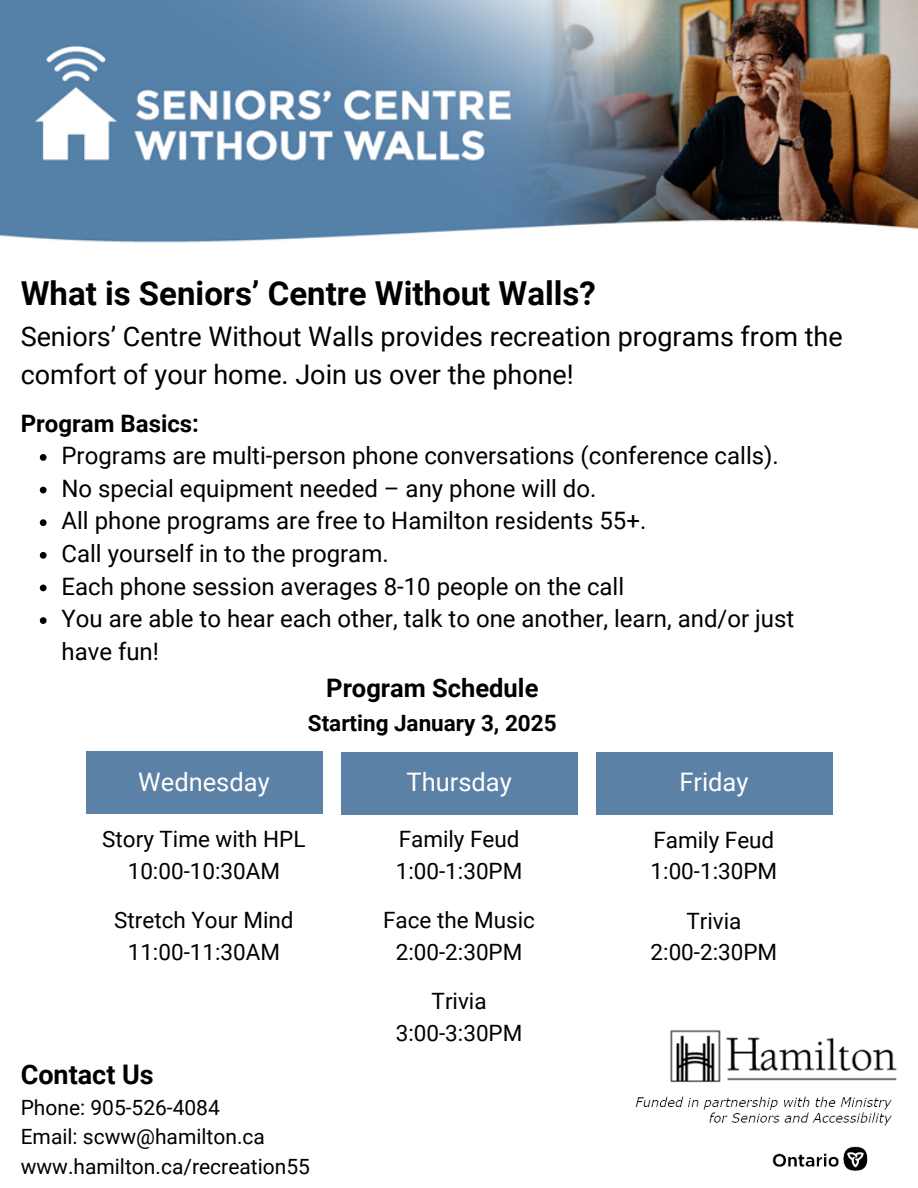
<style>
.page{position:relative;width:918px;height:1188px;background:#fff}
.page>*{position:absolute;margin:0;border:0;box-sizing:border-box;transform-origin:0 0}
.t1{font:700 33px "Roboto";color:#000}
.t2{font:27px/37.2px "Roboto";color:#000}
.t3{font:700 27px "Roboto";color:#000}
.t4{font:25.5px "Roboto";color:#fff}
.t5{font:700 25.5px "Roboto";color:#000}
.t6{font:24px/32.7px "Roboto";color:#000}
.t7{font:700 24px "Roboto";color:#000}
.t8{font:22.5px/31.5px "Roboto";color:#000;text-align:center}
.t9{font:700 22.5px "Roboto";color:#000}
.t10{font:21px "Roboto";color:#000}
</style>
<div class="page">
<img style="left:0;top:0;width:918px;height:243px">
<img style="left:670px;top:1030px;width:227px;height:53px">
<svg style="left:40px;top:454px;width:7px;height:7px"></svg>
<svg style="left:40px;top:487px;width:7px;height:6px"></svg>
<svg style="left:40px;top:519px;width:7px;height:7px"></svg>
<svg style="left:40px;top:552px;width:7px;height:7px"></svg>
<svg style="left:40px;top:585px;width:7px;height:6px"></svg>
<svg style="left:40px;top:617px;width:7px;height:7px"></svg>
<div style="left:596px;top:752px;width:236px;height:63px;background:#5b82a6"></div>
<div style="left:341px;top:752px;width:237px;height:63px;background:#5b82a6"></div>
<div style="left:86px;top:751px;width:236px;height:63px;background:#5b82a6"></div>
<img style="left:635px;top:1096px;width:257px;height:75px">
<h5 class="t1" style="left:21px;top:275px;width:577px">What is Seniors’ Centre Without Walls?</h5>
<h5 class="t2" style="left:21px;top:319px;width:824px">Seniors’ Centre Without Walls provides recreation programs from the comfort of your home. Join us over the phone!</h5>
<p class="t7" style="left:21px;top:409px;width:180px">Program Basics:</p>
<h1 class="t6" style="left:61px;top:440px;width:719px">Programs are multi-person phone conversations (conference calls).</h1>
<h3 class="t6" style="left:61px;top:472px;width:536px">No special equipment needed – any phone will do.</h3>
<h4 class="t6" style="left:61px;top:505px;width:586px">All phone programs are free to Hamilton residents 55+.</h4>
<p class="t6" style="left:61px;top:538px;width:329px">Call yourself in to the program.</p>
<p class="t6" style="left:61px;top:570px;width:564px">Each phone session averages 8-10 people on the call</p>
<p class="t6" style="left:61px;top:603px;width:734px">You are able to hear each other, talk to one another, learn, and/or just have fun!</p>
<h5 class="t5" style="left:326px;top:673px;width:214px">Program Schedule</h5>
<p class="t9" style="left:308px;top:710px;width:250px">Starting January 3, 2025</p>
<h3 class="t4" style="left:138px;top:767px;width:133px">Wednesday</h3>
<h5 class="t8" style="left:102px;top:824px;width:205px">Story Time with HPL<br>10:00-10:30AM</h5>
<h5 class="t8" style="left:114px;top:905px;width:181px">Stretch Your Mind<br>11:00-11:30AM</h5>
<h5 class="t3" style="left:21px;top:1059px;width:135px">Contact Us</h5>
<h5 class="t10" style="left:21px;top:1096px;width:201px">Phone: 905-526-4084</h5>
<p class="t10" style="left:21px;top:1125px;width:246px">Email: scww@hamilton.ca</p>
<p class="t10" style="left:21px;top:1154px;width:291px">www.hamilton.ca/recreation55</p>
<h2 class="t4" style="left:407px;top:768px;width:107px">Thursday</h2>
<h4 class="t8" style="left:396px;top:824px;width:128px;text-align:left">Family Feud<br>1:00-1:30PM</h4>
<h3 class="t8" style="left:383px;top:905px;width:153px">Face the Music<br>2:00-2:30PM</h3>
<h3 class="t8" style="left:396px;top:986px;width:128px">Trivia<br>3:00-3:30PM</h3>
<p class="t4" style="left:679px;top:768px;width:71px">Friday</p>
<p class="t8" style="left:651px;top:825px;width:128px;text-align:left">Family Feud<br>1:00-1:30PM</p>
<p class="t8" style="left:651px;top:906px;width:128px">Trivia<br>2:00-2:30PM</p>
</div>
